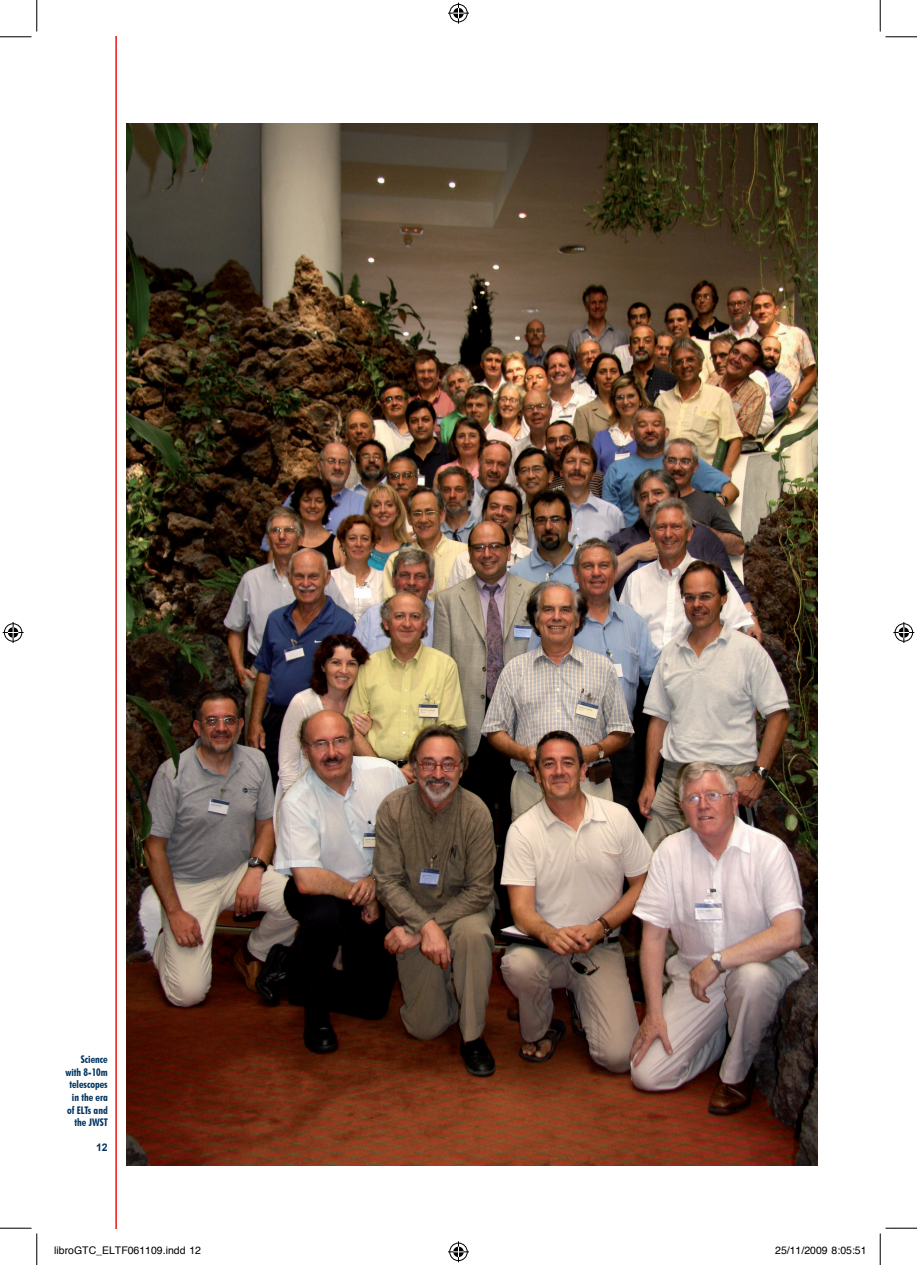
<style>
.page{position:relative;width:917px;height:1265px;background:#fff}
.page>*{position:absolute;margin:0;border:0;box-sizing:border-box;transform-origin:0 0}
.t1{font:700 condensed 10.5px/12.6px "Futura BT";color:#003562;text-align:right}
.t2{font:10.5px "Helvetica";color:#000}
.t3{font:700 10.5px "Arial";color:#003562}
</style>
<div class="page">
<hr style="left:115px;top:37px;width:2px;height:1190px;background:#ee3432">
<img style="left:126px;top:124px;width:691px;height:1040px">
<hr style="left:0;top:36px;width:32px;height:1px;background:#000">
<hr style="left:885px;top:36px;width:32px;height:1px;background:#000">
<hr style="left:0;top:1227px;width:32px;height:1px;background:#000">
<hr style="left:885px;top:1227px;width:32px;height:1px;background:#000">
<hr style="left:36px;top:0;width:1px;height:32px;background:#000">
<hr style="left:36px;top:1233px;width:1px;height:31px;background:#000">
<hr style="left:880px;top:0;width:1px;height:32px;background:#000">
<hr style="left:880px;top:1233px;width:1px;height:31px;background:#000">
<svg style="left:448px;top:3px;width:21px;height:21px"></svg>
<svg style="left:448px;top:1241px;width:21px;height:20px"></svg>
<svg style="left:3px;top:622px;width:21px;height:21px"></svg>
<svg style="left:893px;top:622px;width:21px;height:21px"></svg>
<p class="t1" style="left:65px;top:1052px;width:44px">Science with 8-10m telescopes in the era of ELTs and the JWST</p>
<p class="t3" style="left:96px;top:1140px;width:13px">12</p>
<p class="t2" style="left:54px;top:1243px;width:148px">libroGTC_ELTF061109.indd 12</p>
<p class="t2" style="left:775px;top:1243px;width:93px">25/11/2009 8:05:51</p>
</div>
